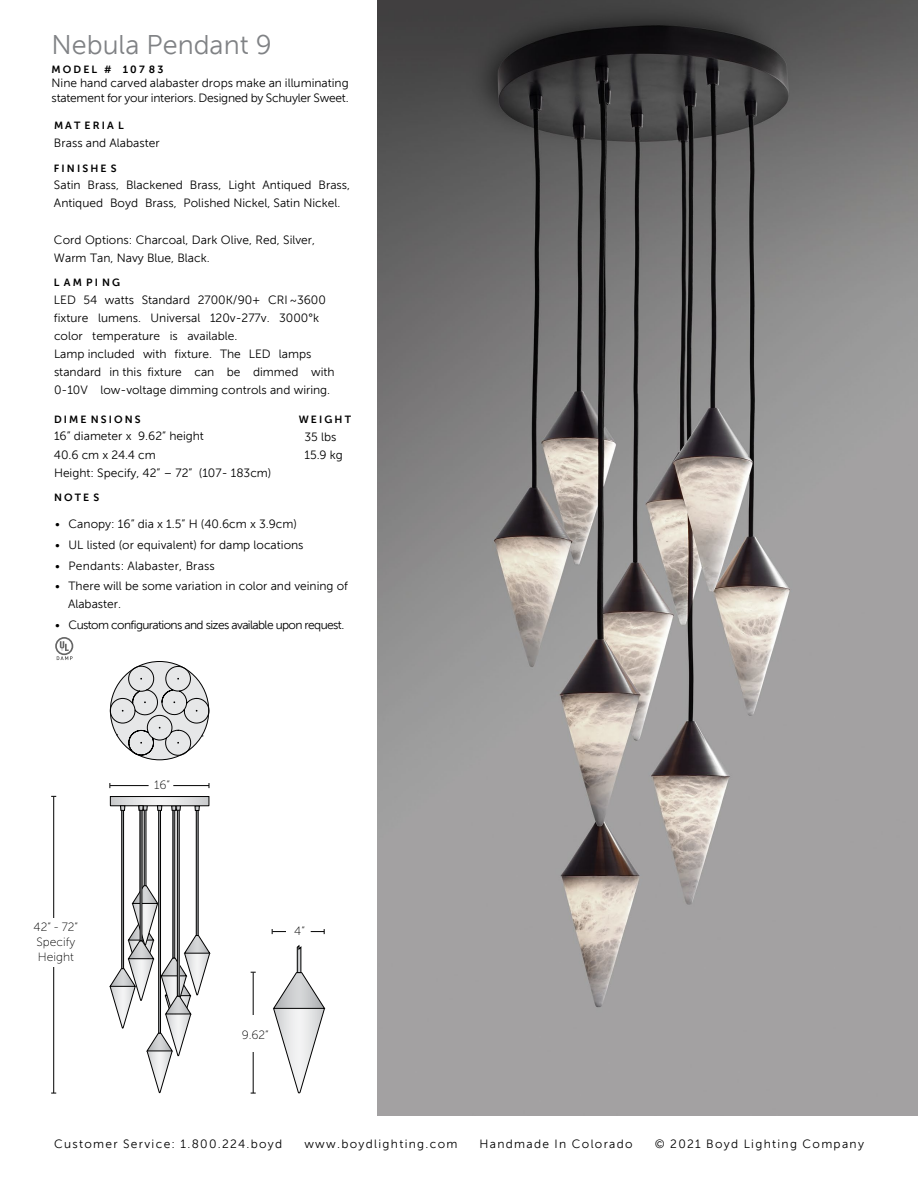
<style>
.page{position:relative;width:918px;height:1188px;background:#fff}
.page>*{position:absolute;margin:0;border:0;box-sizing:border-box;transform-origin:0 0}
.t1{font:27px "Museo Sans 300";color:#808285}
.t2{font:12px/18px "Museo Sans 300";color:#000}
.t3{font:12px/14.4px "Museo Sans 300";letter-spacing:-.02em;color:#000}
.t4{font:12px "Museo Sans 300";letter-spacing:.11em;color:#000}
.t5{font:12px "Museo Sans 300";letter-spacing:-.05em;color:#000}
.t6{font:12px/15px "Museo Sans 100";color:#000}
.t7{font:10.5px "Museo Sans 700";letter-spacing:.2em;color:#000}
</style>
<div class="page">
<hr style="left:110px;top:785px;width:99px;height:1px;background:#000">
<div style="left:149px;top:778px;width:24px;height:13px;background:#fff"></div>
<hr style="left:53px;top:797px;width:1px;height:296px;background:#000">
<div style="left:47px;top:918px;width:14px;height:49px;background:#fff"></div>
<hr style="left:272px;top:931px;width:52px;height:1px;background:#000">
<div style="left:286px;top:924px;width:25px;height:13px;background:#fff"></div>
<hr style="left:253px;top:972px;width:1px;height:121px;background:#000">
<div style="left:246px;top:1015px;width:14px;height:36px;background:#fff"></div>
<div style="left:144px;top:810px;width:2px;height:76px;border:1px solid #000"></div>
<div style="left:196px;top:810px;width:2px;height:126px;border:1px solid #000"></div>
<div style="left:173px;top:810px;width:2px;height:148px;border:1px solid #000"></div>
<div style="left:177px;top:810px;width:2px;height:187px;border:1px solid #000"></div>
<div style="left:122px;top:810px;width:2px;height:159px;border:1px solid #000"></div>
<div style="left:159px;top:810px;width:2px;height:223px;border:1px solid #000"></div>
<svg style="left:110px;top:796px;width:99px;height:15px"></svg>
<svg style="left:109px;top:885px;width:101px;height:208px"></svg>
<svg style="left:110px;top:666px;width:100px;height:91px"></svg>
<svg style="left:273px;top:945px;width:52px;height:148px"></svg>
<img style="left:378px;top:0;width:540px;height:1115px">
<svg style="left:55px;top:637px;width:18px;height:23px"></svg>
<h1 class="t1" style="left:52px;top:30px;width:222px">Nebula Pendant 9</h1>
<p class="t7" style="left:52px;top:64px;width:113px">MODEL # 107 83</p>
<p class="t3" style="left:52px;top:76px;width:299px">Nine hand carved alabaster drops make an illuminating statement for your interiors. Designed by Schuyler Sweet.</p>
<p class="t7" style="left:54px;top:120px;width:71px">MAT ERIA L</p>
<p class="t2" style="left:54px;top:134px;width:107px">Brass and Alabaster</p>
<p class="t7" style="left:54px;top:162px;width:64px">FINISHE S</p>
<p class="t2" style="left:54px;top:176px;width:298px">Satin Brass, Blackened Brass, Light Antiqued Brass,<br>Antiqued Boyd Brass, Polished Nickel, Satin Nickel.</p>
<p class="t2" style="left:54px;top:231px;width:263px">Cord Options: Charcoal, Dark Olive, Red, Silver,<br>Warm Tan, Navy Blue, Black.</p>
<p class="t7" style="left:54px;top:277px;width:68px">L AMPING</p>
<p class="t2" style="left:54px;top:291px;width:282px">LED 54 watts Standard 2700K/90+ CRI ~3600 fixture lumens. Universal 120v-277v. 3000°k color temperature is available.<br>Lamp included with fixture. The LED lamps standard in this fixture can be dimmed with 0-10V low-voltage dimming controls and wiring.</p>
<p class="t7" style="left:54px;top:413px;width:88px">DIME NSIONS</p>
<p class="t2" style="left:54px;top:427px;width:219px">16” diameter x 9.62” height<br>40.6 cm x 24.4 cm<br>Height: Specify, 42” – 72” (107- 183cm)</p>
<p class="t7" style="left:54px;top:491px;width:47px">NOTE S</p>
<p class="t2" style="left:55px;top:515px;width:243px">• Canopy: 16” dia x 1.5” H (40.6cm x 3.9cm)</p>
<p class="t2" style="left:55px;top:536px;width:250px">• UL listed (or equivalent) for damp locations</p>
<p class="t2" style="left:55px;top:557px;width:161px">• Pendants: Alabaster, Brass</p>
<p class="t2" style="left:68px;top:577px;width:282px;line-height:17.5px;text-indent:-13px">• There will be some variation in color and veining of<br>Alabaster.</p>
<p class="t5" style="left:55px;top:619px;width:291px">• Custom configurations and sizes available upon request.</p>
<p class="t7" style="left:299px;top:414px;width:54px">WEIGHT</p>
<p class="t2" style="left:304px;top:428px;width:40px">35 lbs<br>15.9 kg</p>
<p class="t6" style="left:154px;top:777px;width:17px">16”</p>
<p class="t6" style="left:34px;top:920px;width:46px">42” - 72”<br>Specify<br>Height</p>
<p class="t6" style="left:294px;top:923px;width:12px">4”</p>
<p class="t6" style="left:242px;top:1028px;width:28px">9.62”</p>
<p class="t4" style="left:54px;top:1137px;width:230px">Customer Service: 1.800.224.boyd</p>
<p class="t4" style="left:304px;top:1137px;width:155px">www.boydlighting.com</p>
<p class="t4" style="left:480px;top:1137px;width:155px">Handmade In Colorado</p>
<p class="t4" style="left:655px;top:1137px;width:211px">© 2021 Boyd Lighting Company</p>
</div>
